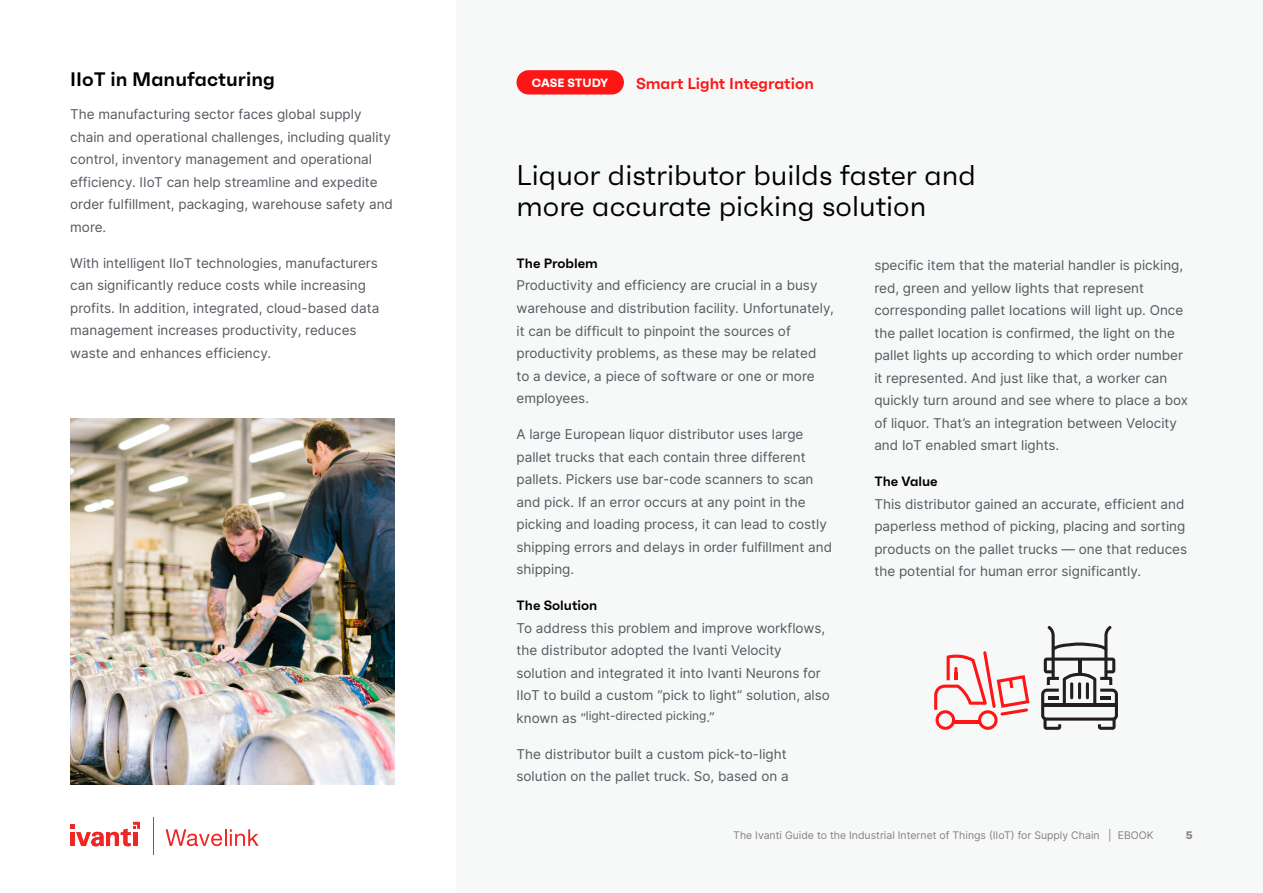
<style>
.page{position:relative;width:1263px;height:893px;background:#fff}
.page>*{position:absolute;margin:0;border:0;box-sizing:border-box;transform-origin:0 0}
.t1{font:28.5px/31.5px "Faktum";color:#000}
.t2{font:600 19.5px "Faktum";color:#000}
.t3{font:600 15.75px "Faktum";color:#ff1515}
.t4{font:13.5px/22.5px "Inter";color:#555960}
.t5{font:600 13.5px "Faktum";color:#000}
.t6{font:12px "Inter";color:#555960}
.t7{font:700 12px "Faktum";color:#fff}
.t8{font:10.5px "Inter";color:#848182}
.t9{font:800 10.5px "Inter";color:#848182}
.s1{font-size:13.5px}
</style>
<div class="page">
<hr style="left:153px;top:817px;width:1px;height:37px;background:#ee2625">
<svg style="left:70px;top:822px;width:70px;height:24px"></svg>
<svg style="left:166px;top:829px;width:93px;height:17px"></svg>
<img style="left:70px;top:419px;width:324px;height:366px">
<div style="left:457px;top:0;width:806px;height:893px;background:#f7f8f8"></div>
<div style="left:516px;top:70px;width:108px;height:25px;background:#ff1515;border-radius:12px"></div>
<svg style="left:934px;top:651px;width:95px;height:79px"></svg>
<svg style="left:1041px;top:626px;width:77px;height:104px"></svg>
<h2 class="t2" style="left:70px;top:67px;width:206px">IIoT in Manufacturing</h2>
<p class="t4" style="left:70px;top:103px;width:324px">The manufacturing sector faces global supply chain and operational challenges, including quality control, inventory management and operational efficiency. IIoT can help streamline and expedite order fulfillment, packaging, warehouse safety and more.</p>
<p class="t4" style="left:70px;top:251px;width:311px">With intelligent IIoT technologies, manufacturers can significantly reduce costs while increasing profits. In addition, integrated, cloud-based data management increases productivity, reduces waste and enhances efficiency.</p>
<p class="t5" style="left:516px;top:255px;width:83px">The Problem</p>
<p class="t7" style="left:532px;top:75px;width:78px">CASE STUDY</p>
<p class="t3" style="left:636px;top:73px;width:179px">Smart Light Integration</p>
<h1 class="t1" style="left:516px;top:159px;width:461px">Liquor distributor builds faster and more accurate picking solution</h1>
<p class="t4" style="left:874px;top:254px;width:315px">specific item that the material handler is picking, red, green and yellow lights that represent corresponding pallet locations will light up. Once the pallet location is confirmed, the light on the pallet lights up according to which order number it represented. And just like that, a worker can quickly turn around and see where to place a box of liquor. That’s an integration between Velocity and IoT enabled smart lights.</p>
<p class="t5" style="left:874px;top:473px;width:65px">The Value</p>
<p class="t4" style="left:874px;top:492px;width:314px">This distributor gained an accurate, efficient and paperless method of picking, placing and sorting products on the pallet trucks — one that reduces the potential for human error significantly.</p>
<p class="t4" style="left:516px;top:274px;width:319px">Productivity and efficiency are crucial in a busy warehouse and distribution facility. Unfortunately, it can be difficult to pinpoint the sources of productivity problems, as these may be related<br>to a device, a piece of software or one or more employees.</p>
<p class="t4" style="left:516px;top:423px;width:317px">A large European liquor distributor uses large pallet trucks that each contain three different pallets. Pickers use bar-code scanners to scan and pick. If an error occurs at any point in the picking and loading process, it can lead to costly shipping errors and delays in order fulfillment and shipping.</p>
<p class="t5" style="left:516px;top:597px;width:82px">The Solution</p>
<p class="t4" style="left:516px;top:616px;width:315px">To address this problem and improve workflows, the distributor adopted the Ivanti Velocity solution and integrated it into Ivanti Neurons for IIoT to build a custom “pick to light” solution, also</p>
<p class="t6" style="left:516px;top:707px;width:200px"><span class="s1">known as “</span>light-directed picking<span class="s1">.”</span></p>
<p class="t4" style="left:516px;top:742px;width:274px">The distributor built a custom pick-to-light solution on the pallet truck. So, based on a</p>
<p class="t8" style="left:733px;top:828px;width:422px">The Ivanti Guide to the Industrial Internet of Things (IIoT) for Supply Chain | EBOOK</p>
<p class="t9" style="left:1186px;top:828px;width:8px">5</p>
</div>
